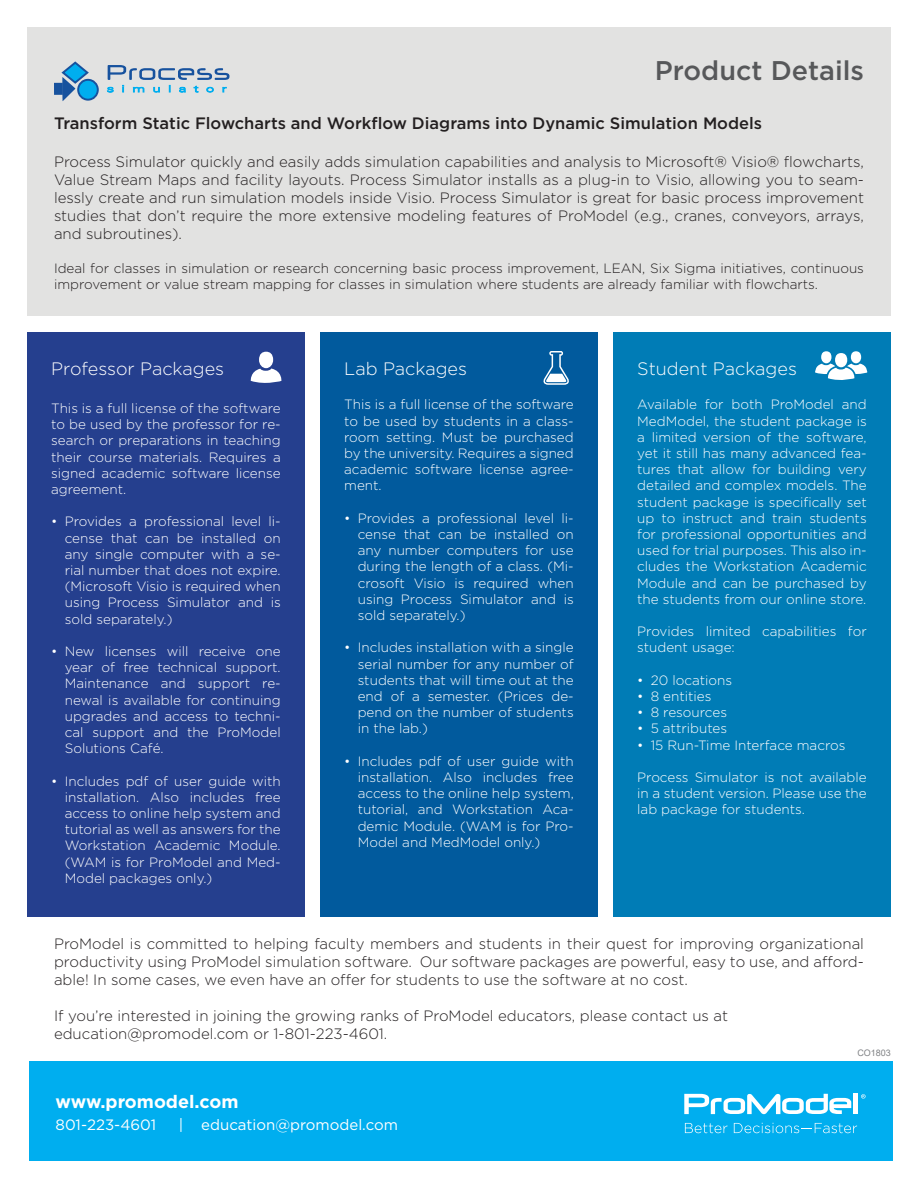
<style>
.page{position:relative;width:918px;height:1188px;background:#fff}
.page>*{position:absolute;margin:0;border:0;box-sizing:border-box;transform-origin:0 0}
.t1{font:500 27px "Gotham";color:#57585a}
.t2{font:300 18px "Gotham";color:#fff}
.t3{font:700 18px "Gotham";color:#fff}
.t4{font:500 16.5px "Gotham";color:#231f20}
.t5{font:300 15px/18px "Gotham";color:#231f20;text-align:justify}
.t6{font:15px "Gotham";color:#fff}
.t7{font:300 13.5px/16.2px "Gotham";color:#fff;text-align:justify}
.t8{font:300 13.5px/16.2px "Gotham";color:#231f20}
.t9{font:9px "Arial";color:#808285}
</style>
<div class="page">
<div style="left:29px;top:1062px;width:864px;height:99px;background:#00aeef"></div>
<svg style="left:684px;top:1094px;width:167px;height:20px"></svg>
<hr style="left:853px;top:1094px;width:4px;height:20px;background:#fff">
<svg style="left:685px;top:1123px;width:43px;height:10px"></svg>
<svg style="left:734px;top:1123px;width:123px;height:10px"></svg>
<svg style="left:861px;top:1094px;width:5px;height:5px"></svg>
<div style="left:27px;top:27px;width:864px;height:288px;background:#e2e2e1"></div>
<svg style="left:107px;top:65px;width:123px;height:27px"></svg>
<svg style="left:78px;top:80px;width:20px;height:20px"></svg>
<div style="left:77px;top:79px;width:22px;height:22px;border:2px solid #17529e;border-radius:50%"></div>
<svg style="left:60px;top:61px;width:30px;height:40px"></svg>
<div style="left:54px;top:83px;width:9px;height:12px;background:#17529e"></div>
<div style="left:27px;top:332px;width:278px;height:584px;background:#253f8e"></div>
<div style="left:320px;top:332px;width:278px;height:584px;background:#015a9d"></div>
<div style="left:613px;top:332px;width:278px;height:584px;background:#007cb6"></div>
<svg style="left:543px;top:351px;width:26px;height:34px"></svg>
<div style="left:835px;top:353px;width:12px;height:14px;background:#fff;border-radius:50%"></div>
<div style="left:851px;top:351px;width:10px;height:12px;background:#fff;border-radius:50%"></div>
<svg style="left:815px;top:364px;width:53px;height:16px"></svg>
<div style="left:821px;top:351px;width:10px;height:12px;background:#fff;border-radius:50%"></div>
<svg style="left:250px;top:369px;width:32px;height:14px"></svg>
<div style="left:259px;top:352px;width:14px;height:16px;background:#fff;border-radius:50%"></div>
<p class="t1" style="left:655px;top:55px;width:211px">Product Details</p>
<p class="t4" style="left:54px;top:114px;width:710px">Transform Static Flowcharts and Workflow Diagrams into Dynamic Simulation Models</p>
<p class="t5" style="left:54px;top:152px;width:812px">Process Simulator quickly and easily adds simulation capabilities and analysis to Microsoft® Visio® flowcharts, Value Stream Maps and facility layouts. Process Simulator installs as a plug-in to Visio, allowing you to seam&shy;lessly create and run simulation models inside Visio. Process Simulator is great for basic process improvement studies that don’t require the more extensive modeling features of ProModel (e.g., cranes, conveyors, arrays, and subroutines).</p>
<p class="t8" style="left:54px;top:260px;width:812px">Ideal for classes in simulation or research concerning basic process improvement, LEAN, Six Sigma initiatives, continuous improvement or value stream mapping for classes in simulation where students are already familiar with flowcharts.</p>
<p class="t2" style="left:51px;top:359px;width:174px">Professor Packages</p>
<p class="t7" style="left:51px;top:400px;width:231px">This is a full license of the software to be used by the professor for re&shy;search or preparations in teaching their course materials. Requires a signed academic software license agreement.</p>
<p class="t7" style="left:65px;top:513px;width:218px;text-indent:-14px">• Provides a professional level li&shy;cense that can be installed on any single computer with a se&shy;rial number that does not expire. (Microsoft Visio is required when using Process Simulator and is sold separately.)</p>
<p class="t7" style="left:65px;top:643px;width:218px;text-indent:-14px">• New licenses will receive one year of free technical support.<br>Maintenance and support re&shy;newal is available for continuing upgrades and access to techni&shy;cal support and the ProModel Solutions Café.</p>
<p class="t7" style="left:65px;top:773px;width:218px;text-indent:-14px">• Includes pdf of user guide with installation. Also includes free access to online help system and tutorial as well as answers for the Workstation Academic Module. (WAM is for ProModel and Med-Model packages only.)</p>
<p class="t2" style="left:344px;top:359px;width:124px">Lab Packages</p>
<p class="t7" style="left:344px;top:396px;width:231px">This is a full license of the software to be used by students in a class&shy;room setting. Must be purchased by the university. Requires a signed academic software license agree&shy;ment.</p>
<p class="t7" style="left:358px;top:510px;width:218px;text-indent:-14px">• Provides a professional level li&shy;cense that can be installed on any number computers for use during the length of a class. (Mi&shy;crosoft Visio is required when using Process Simulator and is sold separately.)</p>
<p class="t7" style="left:358px;top:639px;width:218px;text-indent:-14px">• Includes installation with a single serial number for any number of students that will time out at the end of a semester. (Prices de&shy;pend on the number of students in the lab.)</p>
<p class="t7" style="left:358px;top:753px;width:218px;text-indent:-14px">• Includes pdf of user guide with installation. Also includes free access to the online help system, tutorial, and Workstation Aca&shy;demic Module. (WAM is for Pro-Model and MedModel only.)</p>
<p class="t2" style="left:637px;top:359px;width:161px">Student Packages</p>
<p class="t7" style="left:637px;top:396px;width:231px">Available for both ProModel and MedModel, the student package is a limited version of the software, yet it still has many advanced fea&shy;tures that allow for building very detailed and complex models. The student package is specifically set up to instruct and train students for professional opportunities and used for trial purposes. This also in&shy;cludes the Workstation Academic Module and can be purchased by the students from our online store.</p>
<p class="t7" style="left:637px;top:623px;width:231px">Provides limited capabilities for student usage:</p>
<p class="t7" style="left:637px;top:672px;width:96px">• 20 locations</p>
<p class="t7" style="left:637px;top:688px;width:76px">• 8 entities</p>
<p class="t7" style="left:637px;top:704px;width:91px">• 8 resources</p>
<p class="t7" style="left:637px;top:720px;width:91px">• 5 attributes</p>
<p class="t7" style="left:637px;top:737px;width:210px">• 15 Run-Time Interface macros</p>
<p class="t7" style="left:637px;top:769px;width:231px">Process Simulator is not available in a student version. Please use the lab package for students.</p>
<p class="t5" style="left:54px;top:934px;width:812px">ProModel is committed to helping faculty members and students in their quest for improving organizational productivity using ProModel simulation software. Our software packages are powerful, easy to use, and afford&shy;able! In some cases, we even have an offer for students to use the software at no cost.</p>
<p class="t5" style="left:54px;top:1006px;width:676px">If you’re interested in joining the growing ranks of ProModel educators, please contact us at</p>
<p class="t5" style="left:54px;top:1024px;width:335px">education@promodel.com or 1-801-223-4601.</p>
<p class="t3" style="left:56px;top:1091px;width:184px">www.promodel.com</p>
<p class="t6" style="left:56px;top:1116px;width:102px">801-223-4601</p>
<p class="t6" style="left:179px;top:1116px;width:221px">| education@promodel.com</p>
<p class="t9" style="left:857px;top:1046px;width:35px">CO1803</p>
</div>
